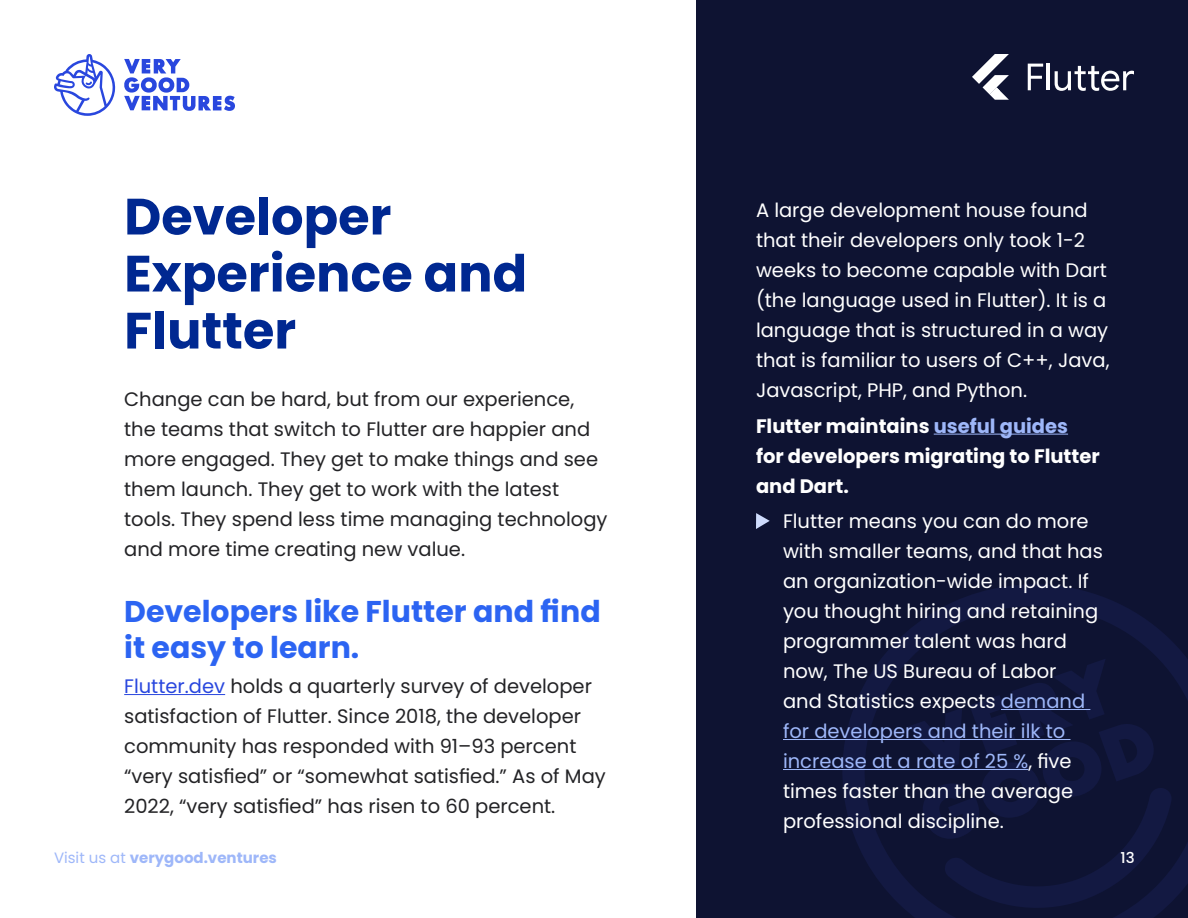
<style>
.page{position:relative;width:1188px;height:918px;background:#fff}
.page>*{position:absolute;margin:0;border:0;box-sizing:border-box;transform-origin:0 0}
.t1{font:700 51px/57px "Poppins";color:#002891}
.t2{font:700 30px/36px "Poppins";color:#2c64f2}
.t3{font:19.5px/30px "Poppins";color:#fff}
.t4{font:19.5px/30px "Poppins";color:#232326}
.t5{font:700 19.5px/30px "Poppins";color:#fff}
.t6{font:700 15px "Poppins";color:#9eb7f9}
.t7{font:500 15px "Poppins";color:#fff}
.s1{color:#2947de}
.s2{font-weight:400}
.s3{color:#9eb7f9}
</style>
<div class="page">
<div style="left:697px;top:0;width:491px;height:918px;background:#0e1332"></div>
<svg style="left:842px;top:585px;width:346px;height:333px"></svg>
<svg style="left:908px;top:659px;width:264px;height:251px"></svg>
<hr style="left:124px;top:694px;width:101px;height:1px;background:#2947de">
<hr style="left:934px;top:434px;width:134px;height:1px;background:#9eb7f9">
<hr style="left:1001px;top:709px;width:89px;height:1px;background:#9eb7f9">
<hr style="left:783px;top:739px;width:288px;height:1px;background:#9eb7f9">
<hr style="left:783px;top:769px;width:245px;height:1px;background:#9eb7f9">
<svg style="left:54px;top:54px;width:61px;height:62px"></svg>
<svg style="left:124px;top:59px;width:111px;height:52px"></svg>
<svg style="left:1028px;top:64px;width:15px;height:26px"></svg>
<hr style="left:1047px;top:64px;width:3px;height:26px;background:#fff">
<svg style="left:1055px;top:66px;width:79px;height:25px"></svg>
<svg style="left:972px;top:54px;width:37px;height:46px"></svg>
<svg style="left:756px;top:513px;width:14px;height:16px"></svg>
<h1 class="t1" style="left:124px;top:188px;width:405px">Developer<br>Experience and<br>Flutter</h1>
<p class="t4" style="left:124px;top:384px;width:485px">Change can be hard, but from our experience, the teams that switch to Flutter are happier and more engaged. They get to make things and see them launch. They get to work with the latest tools. They spend less time managing technology and more time creating new value.</p>
<h2 class="t2" style="left:124px;top:593px;width:478px">Developers like Flutter and find it easy to learn.</h2>
<p class="t4" style="left:124px;top:671px;width:483px"><span class="s1">Flutter.dev</span> holds a quarterly survey of developer satisfaction of Flutter. Since 2018, the developer community has responded with 91–93 percent “very satisfied” or “somewhat satisfied.” As of May 2022, “very satisfied” has risen to 60 percent.</p>
<p class="t6" style="left:54px;top:850px;width:224px"><span class="s2">Visit us at</span> verygood.ventures</p>
<p class="t3" style="left:756px;top:196px;width:355px">A large development house found that their developers only took 1-2 weeks to become capable with Dart (the language used in Flutter). It is a language that is structured in a way that is familiar to users of C++, Java, Javascript, PHP, and Python.</p>
<p class="t5" style="left:756px;top:411px;width:345px">Flutter maintains <span class="s3">useful guides </span>for developers migrating to Flutter and Dart.</p>
<p class="t3" style="left:783px;top:506px;width:321px">Flutter means you can do more with smaller teams, and that has an organization-wide impact. If you thought hiring and retaining programmer talent was hard now, The US Bureau of Labor<br>and Statistics expects <span class="s3">demand for developers and their ilk to increase at a rate of 25 %</span>, five times faster than the average professional discipline.</p>
<p class="t7" style="left:1121px;top:849px;width:16px">13</p>
</div>
